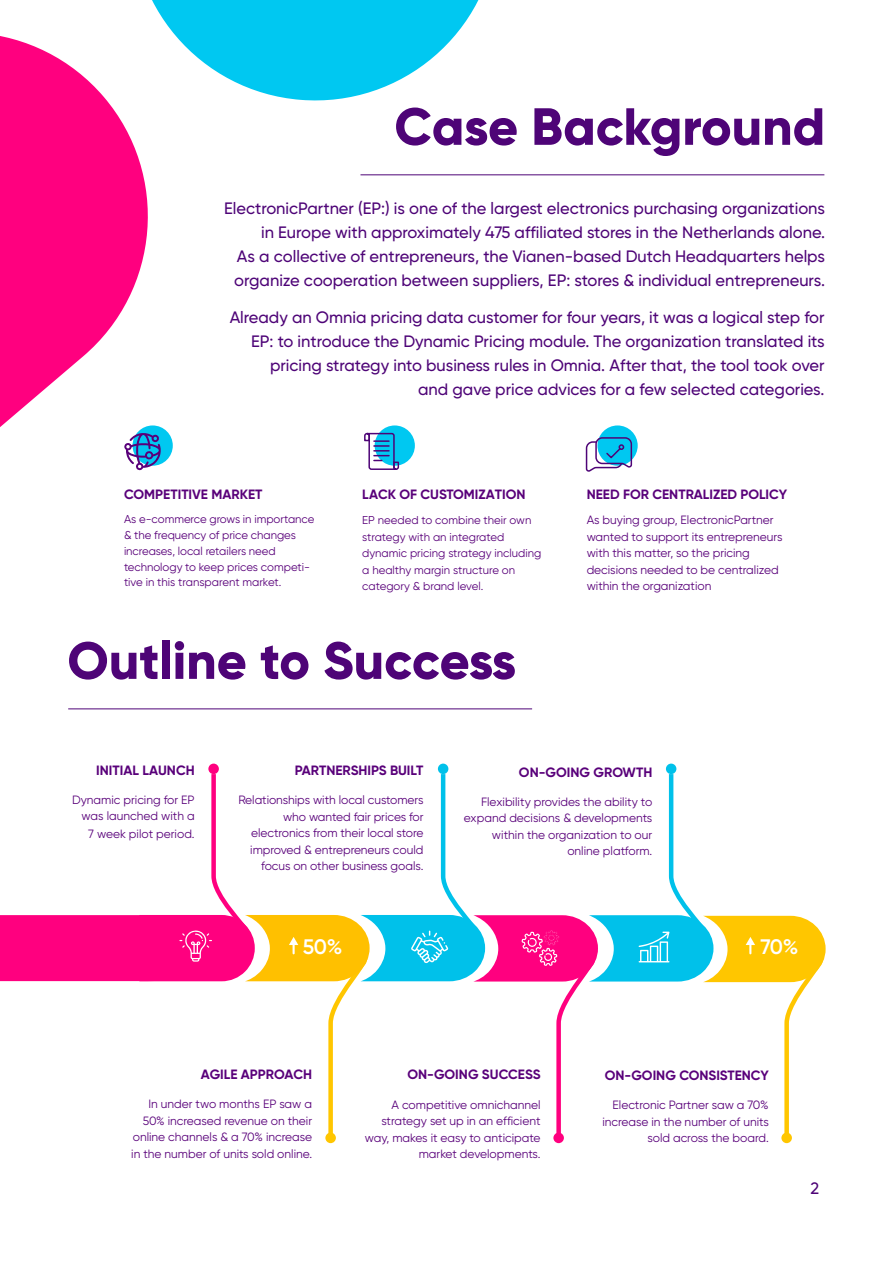
<style>
.page{position:relative;width:893px;height:1263px;background:#fff}
.page>*{position:absolute;margin:0;border:0;box-sizing:border-box;transform-origin:0 0}
.t1{font:800 52.2px "Gilroy";color:#4e0477}
.t2{font:600 21px "Gilroy";color:#fff}
.t3{font:500 16.5px/24px "Gilroy";color:#4e0477;text-align:right}
.t4{font:700 13.5px "Gilroy";color:#59007a}
.t5{font:12px/16.5px "Gilroy";color:#59007a;text-align:right}
.t6{font:11.4px/15.8px "Gilroy";letter-spacing:-.005em;color:#59007a}
</style>
<div class="page">
<div style="left:208px;top:764px;width:11px;height:10px;background:#ff007f;border-radius:50%"></div>
<div style="left:438px;top:764px;width:10px;height:10px;background:#00c1ea;border-radius:50%"></div>
<div style="left:666px;top:764px;width:10px;height:10px;background:#00c1ea;border-radius:50%"></div>
<hr style="left:68px;top:709px;width:464px;height:1px;background:#4e0477">
<hr style="left:360px;top:175px;width:464px;height:1px;background:#4e0477">
<svg style="left:0;top:36px;width:170px;height:674px"></svg>
<svg style="left:125px;top:0;width:354px;height:108px"></svg>
<div style="left:133px;top:425px;width:40px;height:41px;background:#00c8f1;border-radius:50%"></div>
<svg style="left:124px;top:433px;width:37px;height:37px"></svg>
<div style="left:375px;top:425px;width:40px;height:41px;background:#00c8f1;border-radius:50%"></div>
<svg style="left:364px;top:432px;width:36px;height:38px"></svg>
<div style="left:597px;top:425px;width:41px;height:41px;background:#00c8f1;border-radius:50%"></div>
<svg style="left:585px;top:436px;width:48px;height:35px"></svg>
<svg style="left:0;top:770px;width:823px;height:374px"></svg>
<h1 class="t1" style="left:394px;top:94px;width:432px">Case Background</h1>
<p class="t3" style="left:224px;top:196px;width:602px">ElectronicPartner (EP:) is one of the largest electronics purchasing organizations in Europe with approximately 475 affiliated stores in the Netherlands alone.<br>As a collective of entrepreneurs, the Vianen-based Dutch Headquarters helps organize cooperation between suppliers, EP: stores &amp; individual entrepreneurs.</p>
<p class="t3" style="left:230px;top:305px;width:596px">Already an Omnia pricing data customer for four years, it was a logical step for EP: to introduce the Dynamic Pricing module. The organization translated its pricing strategy into business rules in Omnia. After that, the tool took over<br>and gave price advices for a few selected categories.</p>
<p class="t4" style="left:124px;top:485px;width:140px">COMPETITIVE MARKET</p>
<p class="t6" style="left:124px;top:511px;width:192px">As e-commerce grows in importance &amp; the frequency of price changes increases, local retailers need technology to keep prices competi&shy;tive in this transparent market.</p>
<p class="t4" style="left:362px;top:485px;width:165px">LACK OF CUSTOMIZATION</p>
<p class="t6" style="left:362px;top:512px;width:181px;line-height:16.5px">EP needed to combine their own strategy with an integrated dynamic pricing strategy including a healthy margin structure on category &amp; brand level.</p>
<h1 class="t1" style="left:67px;top:628px;width:450px">Outline to Success</h1>
<p class="t4" style="left:587px;top:485px;width:202px">NEED FOR CENTRALIZED POLICY</p>
<p class="t5" style="left:587px;top:512px;width:197px;text-align:left">As buying group, ElectronicPartner wanted to support its entrepreneurs with this matter, so the pricing decisions needed to be centralized within the organization</p>
<p class="t4" style="left:96px;top:761px;width:100px">INITIAL LAUNCH</p>
<p class="t5" style="left:72px;top:791px;width:124px">Dynamic pricing for EP was launched with a</p>
<p class="t5" style="left:88px;top:826px;width:108px">7 week pilot period.</p>
<p class="t4" style="left:295px;top:761px;width:130px">PARTNERSHIPS BUILT</p>
<p class="t5" style="left:238px;top:791px;width:187px">Relationships with local customers who wanted fair prices for electronics from their local store improved &amp; entrepreneurs could focus on other business goals.</p>
<h2 class="t2" style="left:303px;top:933px;width:41px">50%</h2>
<p class="t4" style="left:519px;top:763px;width:135px">ON-GOING GROWTH</p>
<p class="t5" style="left:464px;top:793px;width:190px">Flexibility provides the ability to expand decisions &amp; developments within the organization to our online platform.</p>
<h2 class="t2" style="left:760px;top:933px;width:39px">70%</h2>
<p class="t4" style="left:201px;top:1065px;width:113px">AGILE APPROACH</p>
<p class="t5" style="left:131px;top:1095px;width:182px">In under two months EP saw a<br>50% increased revenue on their online channels &amp; a 70% increase in the number of units sold online.</p>
<p class="t4" style="left:407px;top:1066px;width:135px">ON-GOING SUCCESS</p>
<p class="t5" style="left:365px;top:1096px;width:177px">A competitive omnichannel strategy set up in an efficient way, makes it easy to anticipate market developments.</p>
<p class="t4" style="left:605px;top:1066px;width:165px">ON-GOING CONSISTENCY</p>
<p class="t5" style="left:602px;top:1096px;width:168px">Electronic Partner saw a 70% increase in the number of units sold across the board.</p>
<h3 class="t3" style="left:810px;top:1176px;width:10px">2</h3>
</div>
